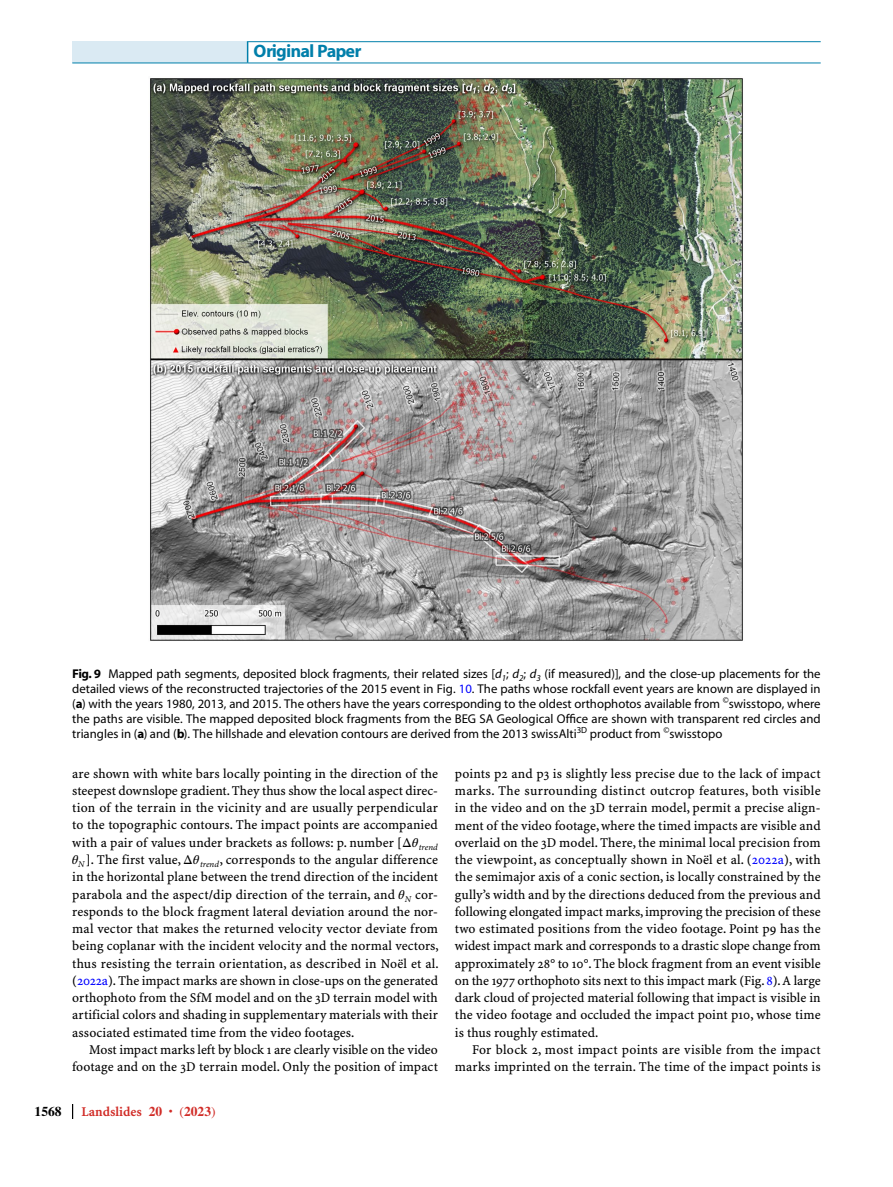
<style>
.page{position:relative;width:893px;height:1187px;background:#fff}
.page>*{position:absolute;margin:0;border:0;box-sizing:border-box;transform-origin:0 0}
.t1{font:700 18px "S Myriad";color:#007faa}
.t2{font:13.5px/17.2px "S Minion Plus";letter-spacing:.005em;color:#000;text-align:justify}
.t3{font:700 13.5px "S Minion Plus";color:#d12d28}
.t4{font:700 13.5px "STIX";color:#000}
.t5{font:12.75px/15px "S Myriad";color:#000;text-align:justify}
.s1{font-weight:700}
.s2{font-style:italic}
.s3{color:#00f}
.s4{font-family:"STIX Math Regular 2"}
.s5{font-family:"STIX Math Italic 4"}
.s6{font-family:"STIX Math Italic 5"}
.s7{font-family:"STIX Math"}
.s8{font-family:"STIX Math Italic 2"}
.s9{font-family:"STIX Math Italic 3"}
.s10{font-family:"STIX"}
.s11{font-family:"STIX";font-weight:400}
</style>
<div class="page">
<div style="left:72px;top:42px;width:176px;height:21px;background:#daeaf3"></div>
<svg style="left:247px;top:42px;width:1px;height:21px"></svg>
<hr style="left:72px;top:63px;width:176px;height:1px;background:#007faa">
<hr style="left:247px;top:41px;width:574px;height:1px;background:#007faa">
<hr style="left:248px;top:63px;width:573px;height:1px;background:#007faa">
<svg style="left:72px;top:1104px;width:1px;height:14px"></svg>
<img style="left:150px;top:78px;width:593px;height:563px">
<h1 class="t1" style="left:254px;top:42px;width:108px">Original Paper</h1>
<p class="t5" style="left:72px;top:666px;width:750px"><span class="s1">Fig. 9</span> Mapped path segments, deposited block fragments, their related sizes [<span class="s2">d</span><sub>1</sub>; <span class="s2">d</span><sub>2</sub>; <span class="s2">d</span><sub>3</sub> (if measured)], and the close-up placements for the detailed views of the reconstructed trajectories of the 2015 event in Fig. <span class="s3">10</span>. The paths whose rockfall event years are known are displayed in (<span class="s1">a</span>) with the years 1980, 2013, and 2015. The others have the years corresponding to the oldest orthophotos available from <sup>©</sup>swisstopo, where the paths are visible. The mapped deposited block fragments from the BEG SA Geological Office are shown with transparent red circles and triangles in (<span class="s1">a</span>) and (<span class="s1">b</span>). The hillshade and elevation contours are derived from the 2013 swissAlti<sup>3D</sup> product from <sup>©</sup>swisstopo</p>
<p class="t2" style="left:72px;top:764px;width:369px">are shown with white bars locally pointing in the direction of the steepest downslope gradient. They thus show the local aspect direc&shy;tion of the terrain in the vicinity and are usually perpendicular to the topographic contours. The impact points are accompanied with a pair of values under brackets as follows: p. number [<span class="s4">Δ</span><span class="s5">𝜃</span><sub>trend </sub><span class="s6">𝜃</span><sub>N</sub> ]. The first value, <span class="s7">Δ</span><span class="s8">𝜃</span><sub>trend</sub>, corresponds to the angular difference in the horizontal plane between the trend direction of the incident parabola and the aspect/dip direction of the terrain, and <span class="s9">𝜃</span><sub>N</sub> cor&shy;responds to the block fragment lateral deviation around the nor&shy;mal vector that makes the returned velocity vector deviate from being coplanar with the incident velocity and the normal vectors, thus resisting the terrain orientation, as described in Noël et al. (<span class="s3">2022a</span>). The impact marks are shown in close-ups on the generated orthophoto from the SfM model and on the 3D terrain model with artificial colors and shading in supplementary materials with their associated estimated time from the video footages.</p>
<p class="t2" style="left:72px;top:1041px;width:367px;text-align:right">Most impact marks left by block 1 are clearly visible on the video footage and on the 3D terrain model. Only the position of impact</p>
<p class="t4" style="left:35px;top:1103px;width:29px">1568</p>
<p class="t3" style="left:81px;top:1103px;width:136px">Landslides <span class="s10">20</span> <sup>•</sup> <span class="s11">(</span><span class="s10">2023</span><span class="s11">)</span></p>
<p class="t2" style="left:455px;top:765px;width:367px">points p2 and p3 is slightly less precise due to the lack of impact marks. The surrounding distinct outcrop features, both visible in the video and on the 3D terrain model, permit a precise align&shy;ment of the video footage, where the timed impacts are visible and overlaid on the 3D model. There, the minimal local precision from the viewpoint, as conceptually shown in Noël et al. (<span class="s3">2022a</span>), with the semimajor axis of a conic section, is locally constrained by the gully’s width and by the directions deduced from the previous and following elongated impact marks, improving the precision of these two estimated positions from the video footage. Point p9 has the widest impact mark and corresponds to a drastic slope change from approximately 28° to 10°. The block fragment from an event visible on the 1977 orthophoto sits next to this impact mark (Fig. <span class="s3">8</span>). A large dark cloud of projected material following that impact is visible in the video footage and occluded the impact point p10, whose time is thus roughly estimated.</p>
<p class="t2" style="left:455px;top:1041px;width:367px;text-align:right">For block 2, most impact points are visible from the impact marks imprinted on the terrain. The time of the impact points is</p>
</div>
